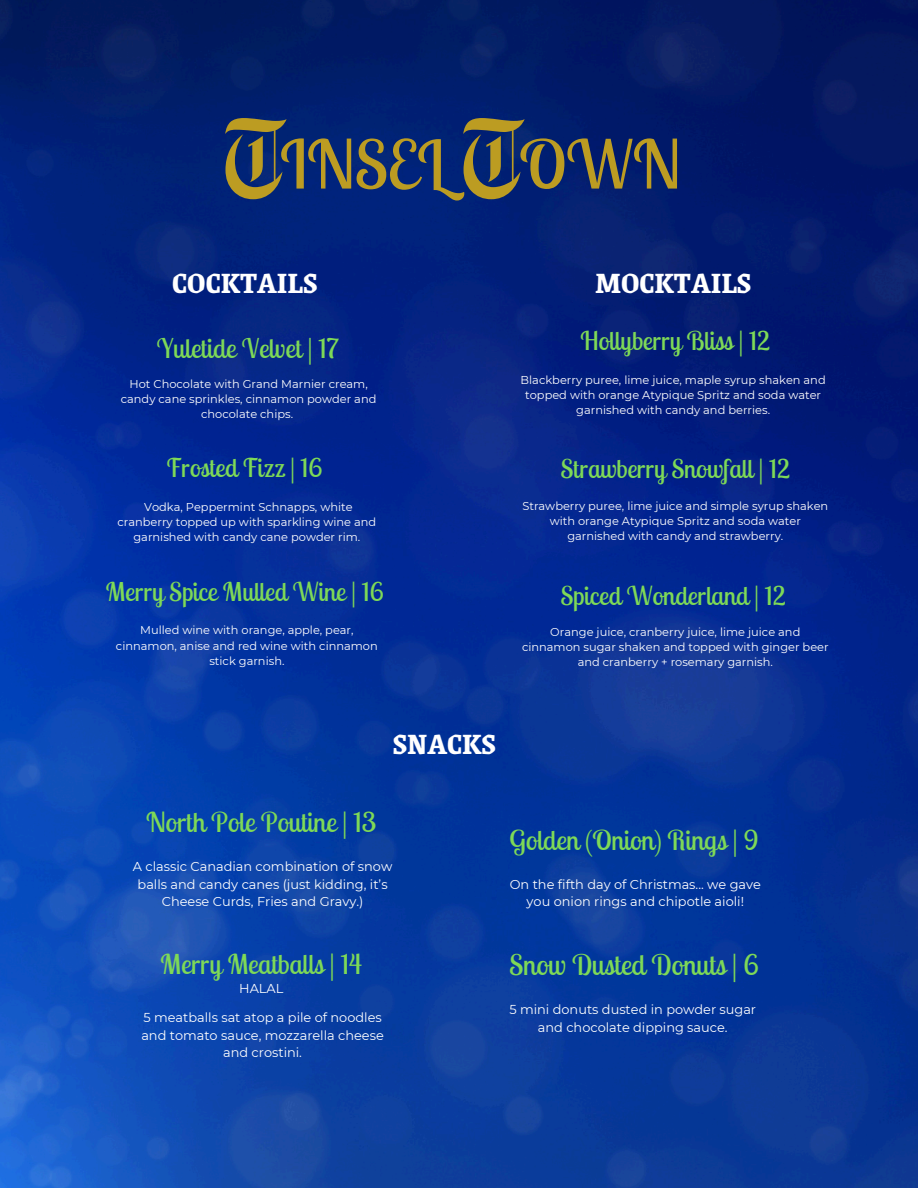
<style>
.page{position:relative;width:918px;height:1188px;background:#fff}
.page>*{position:absolute;margin:0;border:0;box-sizing:border-box;transform-origin:0 0}
.t1{font:111.15px "Engravers Old English BT";color:#bc9c22}
.t2{font:66.9px "Lobster Two";color:#bc9c22}
.t3{font:700 31.5px "Grenze";color:#fff}
.t4{font:28.35px "Lobster Two";color:#7ed957}
.t5{font:27.3px "Lobster Two";color:#7ed957}
.t6{font:26.85px "Lobster Two";color:#7ed957}
.t7{font:25.8px "Lobster Two";color:#7ed957}
.t8{font:12.9px/17.7px "Montserrat";color:#fff;text-align:center}
.t9{font:11.4px/15.1px "Montserrat";color:#fff;text-align:center}
</style>
<div class="page">
<img style="left:0;top:0;width:918px;height:1188px">
<h1 class="t1" style="left:220px;top:93px;width:66px">T</h1>
<h1 class="t1" style="left:458px;top:93px;width:66px">T</h1>
<h2 class="t2" style="left:280px;top:122px;width:402px">INSEL OWN</h2>
<h3 class="t3" style="left:172px;top:259px;width:147px">COCKTAILS</h3>
<h3 class="t6" style="left:157px;top:331px;width:183px">Yuletide Velvet | 17</h3>
<p class="t9" style="left:121px;top:375px;width:257px">Hot Chocolate with Grand Marnier cream, candy cane sprinkles, cinnamon powder and chocolate chips.</p>
<h3 class="t7" style="left:167px;top:452px;width:157px">Frosted Fizz | 16</h3>
<p class="t9" style="left:117px;top:499px;width:260px">Vodka, Peppermint Schnapps, white cranberry topped up with sparkling wine and garnished with candy cane powder rim.</p>
<h3 class="t7" style="left:106px;top:575px;width:279px">Merry Spice Mulled Wine | 16</h3>
<p class="t9" style="left:116px;top:622px;width:263px">Mulled wine with orange, apple, pear, cinnamon, anise and red wine with cinnamon stick garnish.</p>
<h3 class="t3" style="left:595px;top:259px;width:158px">MOCKTAILS</h3>
<h3 class="t7" style="left:581px;top:324px;width:191px">Hollyberry Bliss | 12</h3>
<p class="t9" style="left:521px;top:372px;width:307px">Blackberry puree, lime juice, maple syrup shaken and topped with orange Atypique Spritz and soda water garnished with candy and berries.</p>
<h3 class="t7" style="left:561px;top:453px;width:231px">Strawberry Snowfall | 12</h3>
<p class="t9" style="left:522px;top:498px;width:307px">Strawberry puree, lime juice and simple syrup shaken with orange Atypique Spritz and soda water garnished with candy and strawberry.</p>
<h3 class="t7" style="left:561px;top:579px;width:227px">Spiced Wonderland | 12</h3>
<p class="t9" style="left:522px;top:624px;width:308px">Orange juice, cranberry juice, lime juice and cinnamon sugar shaken and topped with ginger beer and cranberry + rosemary garnish.</p>
<h3 class="t3" style="left:393px;top:720px;width:104px">SNACKS</h3>
<h3 class="t5" style="left:146px;top:805px;width:232px">North Pole Poutine | 13</h3>
<p class="t8" style="left:133px;top:857px;width:261px">A classic Canadian combination of snow balls and candy canes (just kidding, it’s<br>Cheese Curds, Fries and Gravy.)</p>
<h3 class="t5" style="left:161px;top:947px;width:203px">Merry Meatballs | 14</h3>
<p class="t8" style="left:141px;top:1008px;width:244px">5 meatballs sat atop a pile of noodles and tomato sauce, mozzarella cheese and crostini.</p>
<p class="t8" style="left:239px;top:979px;width:46px">HALAL</p>
<h3 class="t5" style="left:510px;top:823px;width:251px">Golden (Onion) Rings | 9</h3>
<p class="t8" style="left:510px;top:875px;width:253px">On the fifth day of Christmas... we gave you onion rings and chipotle aioli!</p>
<h3 class="t4" style="left:509px;top:947px;width:251px">Snow Dusted Donuts | 6</h3>
<p class="t8" style="left:509px;top:1000px;width:248px">5 mini donuts dusted in powder sugar and chocolate dipping sauce.</p>
</div>
